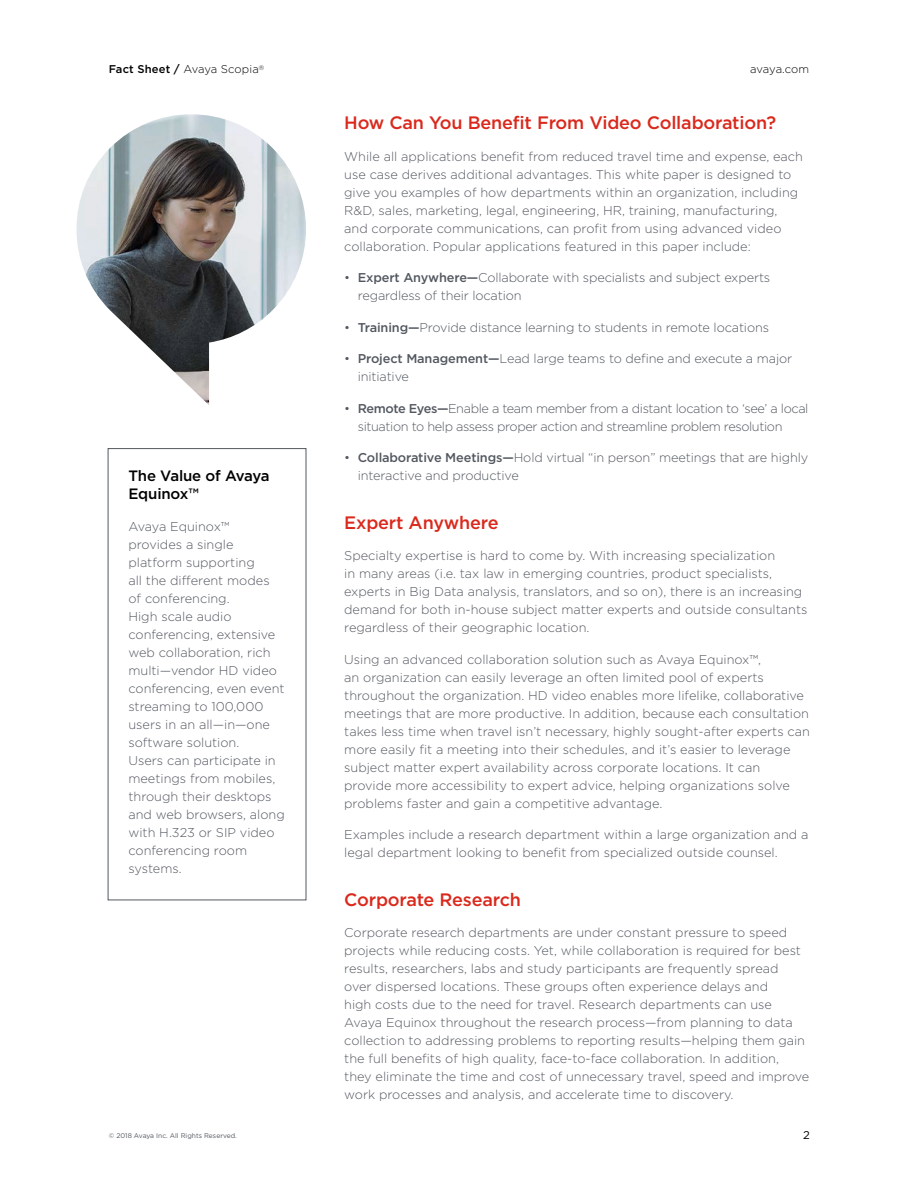
<style>
.page{position:relative;width:918px;height:1188px;background:#fff}
.page>*{position:absolute;margin:0;border:0;box-sizing:border-box;transform-origin:0 0}
.Body_Header{font:500 18px "Gotham";letter-spacing:-.01em;color:#da291c}
.Call_out__Head{font:500 15px/18px "Gotham";letter-spacing:-.01em;color:#000}
.Body_Copy{font:300 12.75px/18px "Gotham";color:#535860}
.Call_out_Body{font:300 12.75px/18px "Gotham";color:#535860}
.Body_Copy-2{font:300 12.75px/18px "Gotham";letter-spacing:-.03em;color:#535860}
.t1{font:300 11.25px "Gotham";letter-spacing:-.01em;color:#000}
.t2{font:11.25px "Gotham";color:#000}
.t3{font:6.75px "Gotham";color:#535860}
.s1{font-weight:500}
</style>
<div class="page">
<img style="left:76px;top:114px;width:230px;height:291px">
<p class="t1" style="left:109px;top:63px;width:157px"><span class="s1">Fact Sheet /</span> Avaya Scopia<sup>®</sup></p>
<p class="t1" style="left:750px;top:63px;width:60px">avaya.com</p>
<p class="Call_out__Head" style="left:128px;top:467px;width:143px">The Value of Avaya<br>Equinox™</p>
<p class="Call_out_Body" style="left:128px;top:517px;width:158px">Avaya Equinox™ provides a single platform supporting<br>all the different modes of conferencing.<br>High scale audio conferencing, extensive web collaboration, rich multi—vendor HD video conferencing, even event streaming to 100,000 users in an all—in—one software solution.<br>Users can participate in meetings from mobiles, through their desktops and web browsers, along with H.323 or SIP video conferencing room systems.</p>
<p class="t3" style="left:109px;top:1132px;width:130px">© 2018 Avaya Inc. All Rights Reserved.</p>
<p class="Body_Header" style="left:344px;top:112px;width:434px">How Can You Benefit From Video Collaboration?</p>
<p class="Body_Copy" style="left:344px;top:147px;width:460px">While all applications benefit from reduced travel time and expense, each use case derives additional advantages. This white paper is designed to give you examples of how departments within an organization, including R&amp;D, sales, marketing, legal, engineering, HR, training, manufacturing, and corporate communications, can profit from using advanced video collaboration. Popular applications featured in this paper include:</p>
<p class="Body_Copy" style="left:358px;top:268px;width:414px;text-indent:-14px">• <span class="s1">Expert Anywhere—</span>Collaborate with specialists and subject experts regardless of their location</p>
<p class="Body_Copy" style="left:344px;top:318px;width:426px">• <span class="s1">Training—</span>Provide distance learning to students in remote locations</p>
<p class="Body_Copy" style="left:358px;top:349px;width:436px;text-indent:-14px">• <span class="s1">Project Management—</span>Lead large teams to define and execute a major initiative</p>
<p class="Body_Copy-2" style="left:358px;top:399px;width:452px;text-indent:-14px">• <span class="s1">Remote Eyes—</span>Enable a team member from a distant location to ‘see’ a local situation to help assess proper action and streamline problem resolution</p>
<p class="Body_Copy" style="left:358px;top:448px;width:452px;text-indent:-14px">• <span class="s1">Collaborative Meetings—</span>Hold virtual “in person” meetings that are highly interactive and productive</p>
<p class="Body_Header" style="left:344px;top:512px;width:156px">Expert Anywhere</p>
<p class="Body_Copy" style="left:344px;top:547px;width:465px">Specialty expertise is hard to come by. With increasing specialization<br>in many areas (i.e. tax law in emerging countries, product specialists, experts in Big Data analysis, translators, and so on), there is an increasing demand for both in-house subject matter experts and outside consultants regardless of their geographic location.</p>
<p class="Body_Copy" style="left:344px;top:650px;width:467px">Using an advanced collaboration solution such as Avaya Equinox™,<br>an organization can easily leverage an often limited pool of experts throughout the organization. HD video enables more lifelike, collaborative meetings that are more productive. In addition, because each consultation takes less time when travel isn’t necessary, highly sought-after experts can more easily fit a meeting into their schedules, and it’s easier to leverage subject matter expert availability across corporate locations. It can provide more accessibility to expert advice, helping organizations solve problems faster and gain a competitive advantage.</p>
<p class="Body_Copy" style="left:344px;top:826px;width:466px">Examples include a research department within a large organization and a legal department looking to benefit from specialized outside counsel.</p>
<p class="Body_Header" style="left:344px;top:889px;width:178px">Corporate Research</p>
<p class="Body_Copy" style="left:344px;top:924px;width:467px">Corporate research departments are under constant pressure to speed projects while reducing costs. Yet, while collaboration is required for best results, researchers, labs and study participants are frequently spread<br>over dispersed locations. These groups often experience delays and<br>high costs due to the need for travel. Research departments can use Avaya Equinox throughout the research process—from planning to data collection to addressing problems to reporting results—helping them gain the full benefits of high quality, face-to-face collaboration. In addition, they eliminate the time and cost of unnecessary travel, speed and improve work processes and analysis, and accelerate time to discovery.</p>
<p class="t2" style="left:803px;top:1129px;width:8px">2</p>
</div>
